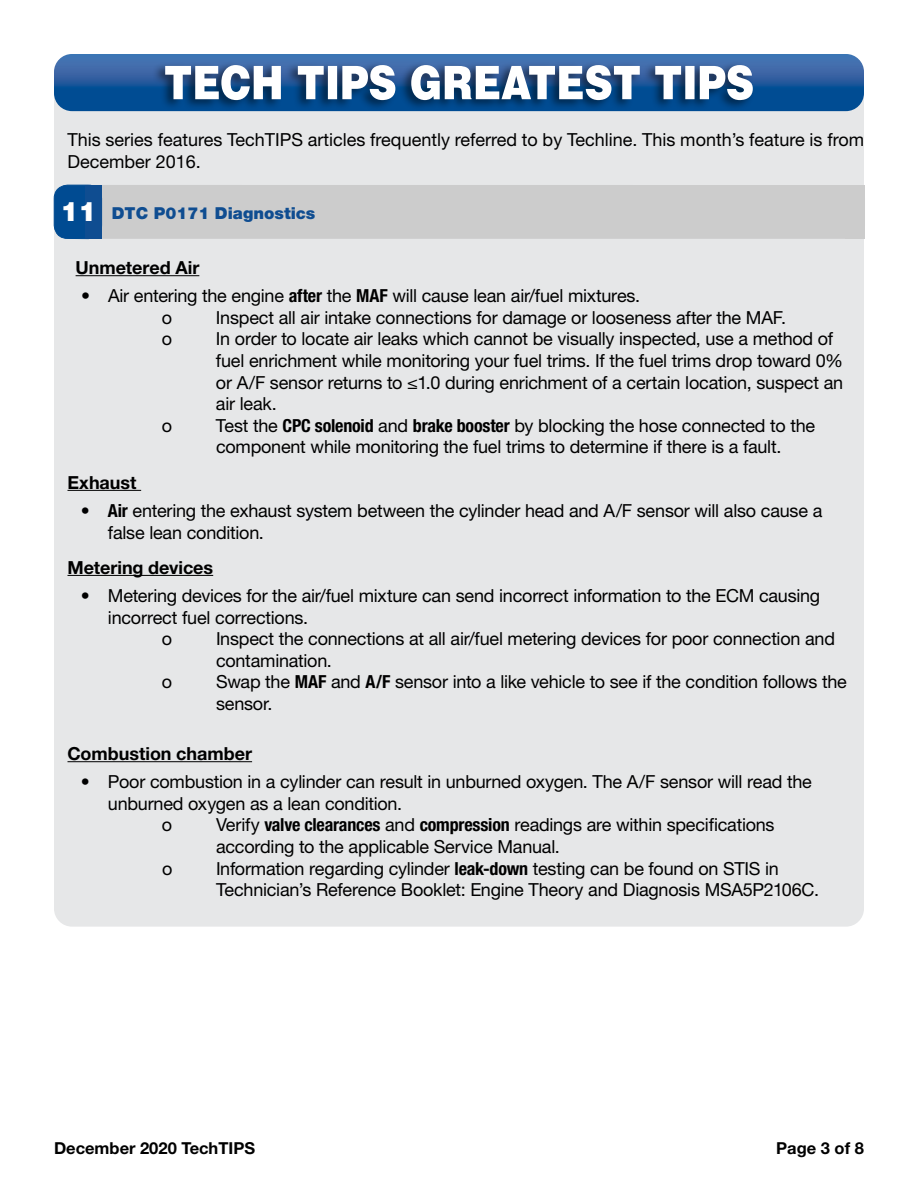
<style>
.page{position:relative;width:918px;height:1188px;background:#fff}
.page>*{position:absolute;margin:0;border:0;box-sizing:border-box;transform-origin:0 0}
.t1{font:18px/21.6px "Helvetica Neue LT Std";letter-spacing:-.015em;color:#000}
.t2{font:700 18px "Helvetica Neue LT Std";letter-spacing:-.005em;color:#000}
.t3{font:700 16.5px "Helvetica Neue LT Std";color:#000}
.t4{font:900 16.5px "Helvetica Neue LT Std";color:#0f4d91}
.s1{font-size:27px;color:#fff}
.s2{font-weight:700;font-stretch:condensed}
</style>
<div class="page">
<div style="left:54px;top:54px;width:810px;height:873px;background:#e6e7e8;border-radius:18px"></div>
<hr style="left:76px;top:275px;width:123px;height:1px;background:#000">
<hr style="left:68px;top:490px;width:73px;height:1px;background:#000">
<hr style="left:68px;top:575px;width:145px;height:1px;background:#000">
<hr style="left:68px;top:761px;width:184px;height:1px;background:#000">
<svg style="left:54px;top:54px;width:810px;height:57px;background:#2b64a5"></svg>
<div style="left:152px;top:61px;width:603px;height:50px;background:#000;opacity:.5"></div>
<svg style="left:165px;top:65px;width:588px;height:35px;background:#92a7c0"></svg>
<div style="left:54px;top:185px;width:811px;height:54px;background:#ccc;border-radius:14px"></div>
<div style="left:846px;top:185px;width:19px;height:54px;background:#ccc"></div>
<div style="left:54px;top:185px;width:48px;height:54px;background:#004b92;border-radius:14px"></div>
<div style="left:54px;top:185px;width:48px;height:54px;border:1px solid #004b92;border-radius:14px"></div>
<div style="left:85px;top:185px;width:17px;height:54px;background:#0f4d91"></div>
<p class="t1" style="left:68px;top:129px;width:798px">This series features TechTIPS articles frequently referred to by Techline. This month’s feature is from<br>December 2016.</p>
<p class="t4" style="left:60px;top:204px;width:257px"><span class="s1">11</span> DTC P0171 Diagnostics</p>
<p class="t2" style="left:76px;top:256px;width:125px">Unmetered Air</p>
<p class="t1" style="left:162px;top:285px;width:480px;text-indent:-81px">• Air entering the engine <span class="s2">after</span> the <span class="s2">MAF</span> will cause lean air/fuel mixtures. o</p>
<p class="t1" style="left:216px;top:306px;width:572px">Inspect all air intake connections for damage or looseness after the MAF.</p>
<p class="t1" style="left:162px;top:328px;width:12px">o</p>
<p class="t1" style="left:216px;top:328px;width:629px">In order to locate air leaks which cannot be visually inspected, use a method of fuel enrichment while monitoring your fuel trims. If the fuel trims drop toward 0% or A/F sensor returns to ≤1.0 during enrichment of a certain location, suspect an air leak.</p>
<p class="t1" style="left:162px;top:414px;width:12px">o</p>
<p class="t1" style="left:216px;top:414px;width:601px">Test the <span class="s2">CPC solenoid</span> and <span class="s2">brake booster</span> by blocking the hose connected to the component while monitoring the fuel trims to determine if there is a fault.</p>
<p class="t2" style="left:67px;top:471px;width:71px">Exhaust</p>
<p class="t1" style="left:108px;top:499px;width:716px;text-indent:-27px"><span class="s2">• Air</span> entering the exhaust system between the cylinder head and A/F sensor will also cause a false lean condition.</p>
<p class="t2" style="left:67px;top:556px;width:147px">Metering devices</p>
<p class="t1" style="left:81px;top:584px;width:741px">• Metering devices for the air/fuel mixture can send incorrect information to the ECM causing</p>
<p class="t1" style="left:108px;top:606px;width:202px">incorrect fuel corrections.</p>
<p class="t1" style="left:162px;top:628px;width:12px">o</p>
<p class="t1" style="left:216px;top:628px;width:621px">Inspect the connections at all air/fuel metering devices for poor connection and contamination.</p>
<p class="t1" style="left:162px;top:671px;width:12px">o</p>
<p class="t1" style="left:216px;top:671px;width:632px">Swap the <span class="s2">MAF</span> and <span class="s2">A/F</span> sensor into a like vehicle to see if the condition follows the sensor.</p>
<p class="t2" style="left:67px;top:742px;width:186px">Combustion chamber</p>
<p class="t1" style="left:81px;top:771px;width:732px">• Poor combustion in a cylinder can result in unburned oxygen. The A/F sensor will read the</p>
<p class="t1" style="left:108px;top:792px;width:296px">unburned oxygen as a lean condition.</p>
<p class="t1" style="left:162px;top:814px;width:12px">o</p>
<p class="t1" style="left:216px;top:814px;width:560px">Verify <span class="s2">valve clearances</span> and <span class="s2">compression</span> readings are within specifications according to the applicable Service Manual.</p>
<p class="t1" style="left:162px;top:857px;width:12px">o</p>
<p class="t1" style="left:216px;top:857px;width:605px">Information regarding cylinder <span class="s2">leak-down</span> testing can be found on STIS in<br>Technician’s Reference Booklet: Engine Theory and Diagnosis MSA5P2106C.</p>
<p class="t3" style="left:54px;top:1138px;width:203px">December 2020 TechTIPS</p>
<p class="t3" style="left:776px;top:1138px;width:89px">Page 3 of 8</p>
</div>
